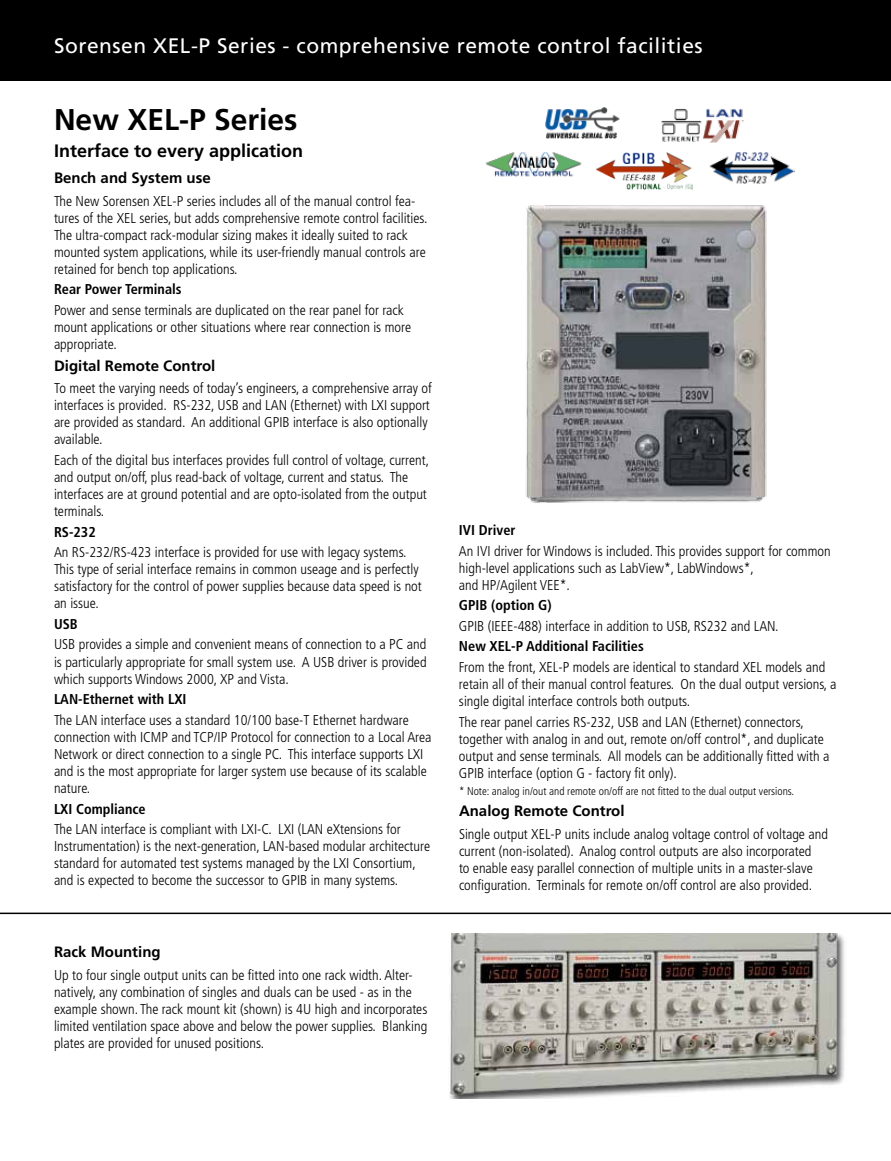
<style>
.page{position:relative;width:891px;height:1161px;background:#fff}
.page>*{position:absolute;margin:0;border:0;box-sizing:border-box;transform-origin:0 0}
.t1{font:700 30px "Frutiger LT Std";color:#000}
.t2{font:21px "Frutiger LT Std";letter-spacing:.025em;color:#fff}
.t3{font:700 18px "Frutiger LT Std";color:#000}
.t4{font:700 15px "Frutiger LT Std";color:#000}
.t5{font:300 condensed 14.25px/17.1px "Frutiger LT Std";color:#000}
.t6{font:700 condensed 14.25px "Frutiger LT Std";color:#000}
.t7{font:300 condensed 11.25px "Frutiger LT Std";color:#000}
</style>
<div class="page">
<img style="left:596px;top:152px;width:96px;height:38px">
<img style="left:545px;top:107px;width:74px;height:32px">
<img style="left:709px;top:152px;width:86px;height:32px">
<img style="left:661px;top:108px;width:83px;height:34px">
<img style="left:485px;top:152px;width:97px;height:25px">
<img style="left:448px;top:934px;width:397px;height:164px">
<img style="left:525px;top:205px;width:242px;height:298px">
<div style="left:0;top:0;width:891px;height:81px;background:#000"></div>
<hr style="left:0;top:913px;width:891px;height:1px;background:#000">
<h2 class="t2" style="left:54px;top:34px;width:650px">Sorensen XEL-P Series - comprehensive remote control facilities</h2>
<h1 class="t1" style="left:54px;top:102px;width:245px">New XEL-P Series</h1>
<p class="t3" style="left:54px;top:140px;width:251px">Interface to every application</p>
<p class="t4" style="left:54px;top:169px;width:158px">Bench and System use</p>
<p class="t5" style="left:54px;top:192px;width:375px">The New Sorensen XEL-P series includes all of the manual control fea&shy;tures of the XEL series, but adds comprehensive remote control facilities.<br>The ultra-compact rack-modular sizing makes it ideally suited to rack mounted system applications, while its user-friendly manual controls are retained for bench top applications.</p>
<p class="t6" style="left:54px;top:281px;width:129px">Rear Power Terminals</p>
<p class="t5" style="left:54px;top:302px;width:359px">Power and sense terminals are duplicated on the rear panel for rack mount applications or other situations where rear connection is more appropriate.</p>
<p class="t4" style="left:54px;top:356px;width:163px">Digital Remote Control</p>
<p class="t5" style="left:54px;top:380px;width:379px">To meet the varying needs of today’s engineers, a comprehensive array of interfaces is provided. RS-232, USB and LAN (Ethernet) with LXI support are provided as standard. An additional GPIB interface is also optionally available.</p>
<p class="t5" style="left:54px;top:452px;width:377px">Each of the digital bus interfaces provides full control of voltage, current, and output on/off, plus read-back of voltage, current and status. The interfaces are at ground potential and are opto-isolated from the output terminals.</p>
<p class="t6" style="left:54px;top:523px;width:43px">RS-232</p>
<p class="t5" style="left:54px;top:544px;width:369px">An RS-232/RS-423 interface is provided for use with legacy systems.<br>This type of serial interface remains in common useage and is perfectly satisfactory for the control of power supplies because data speed is not an issue.</p>
<p class="t6" style="left:54px;top:616px;width:25px">USB</p>
<p class="t5" style="left:54px;top:636px;width:374px;text-align:justify">USB provides a simple and convenient means of connection to a PC and is particularly appropriate for small system use. A USB driver is provided which supports Windows 2000, XP and Vista.</p>
<p class="t6" style="left:54px;top:691px;width:134px">LAN-Ethernet with LXI</p>
<p class="t5" style="left:54px;top:711px;width:379px">The LAN interface uses a standard 10/100 base-T Ethernet hardware connection with ICMP and TCP/IP Protocol for connection to a Local Area Network or direct connection to a single PC. This interface supports LXI and is the most appropriate for larger system use because of its scalable nature.</p>
<p class="t6" style="left:54px;top:800px;width:93px">LXI Compliance</p>
<p class="t5" style="left:54px;top:821px;width:378px">The LAN interface is compliant with LXI-C. LXI (LAN eXtensions for Instrumentation) is the next-generation, LAN-based modular architecture standard for automated test systems managed by the LXI Consortium, and is expected to become the successor to GPIB in many systems.</p>
<p class="t4" style="left:54px;top:943px;width:108px">Rack Mounting</p>
<p class="t5" style="left:54px;top:966px;width:375px">Up to four single output units can be fitted into one rack width. Alter&shy;natively, any combination of singles and duals can be used - as in the example shown. The rack mount kit (shown) is 4U high and incorporates limited ventilation space above and below the power supplies. Blanking plates are provided for unused positions.</p>
<p class="t6" style="left:459px;top:522px;width:58px">IVI Driver</p>
<p class="t5" style="left:459px;top:542px;width:373px">An IVI driver for Windows is included. This provides support for common high-level applications such as LabView*, LabWindows*,<br>and HP/Agilent VEE*.</p>
<p class="t6" style="left:459px;top:597px;width:94px">GPIB (option G)</p>
<p class="t5" style="left:459px;top:618px;width:321px">GPIB (IEEE-488) interface in addition to USB, RS232 and LAN.</p>
<p class="t6" style="left:459px;top:638px;width:186px">New XEL-P Additional Facilities</p>
<p class="t5" style="left:459px;top:659px;width:379px">From the front, XEL-P models are identical to standard XEL models and retain all of their manual control features. On the dual output versions, a single digital interface controls both outputs.</p>
<p class="t5" style="left:459px;top:713px;width:372px">The rear panel carries RS-232, USB and LAN (Ethernet) connectors, together with analog in and out, remote on/off control*, and duplicate output and sense terminals. All models can be additionally fitted with a GPIB interface (option G - factory fit only).</p>
<p class="t7" style="left:459px;top:785px;width:337px">* Note: analog in/out and remote on/off are not fitted to the dual output versions.</p>
<p class="t4" style="left:459px;top:802px;width:167px">Analog Remote Control</p>
<p class="t5" style="left:459px;top:825px;width:370px">Single output XEL-P units include analog voltage control of voltage and current (non-isolated). Analog control outputs are also incorporated<br>to enable easy parallel connection of multiple units in a master-slave configuration. Terminals for remote on/off control are also provided.</p>
</div>
